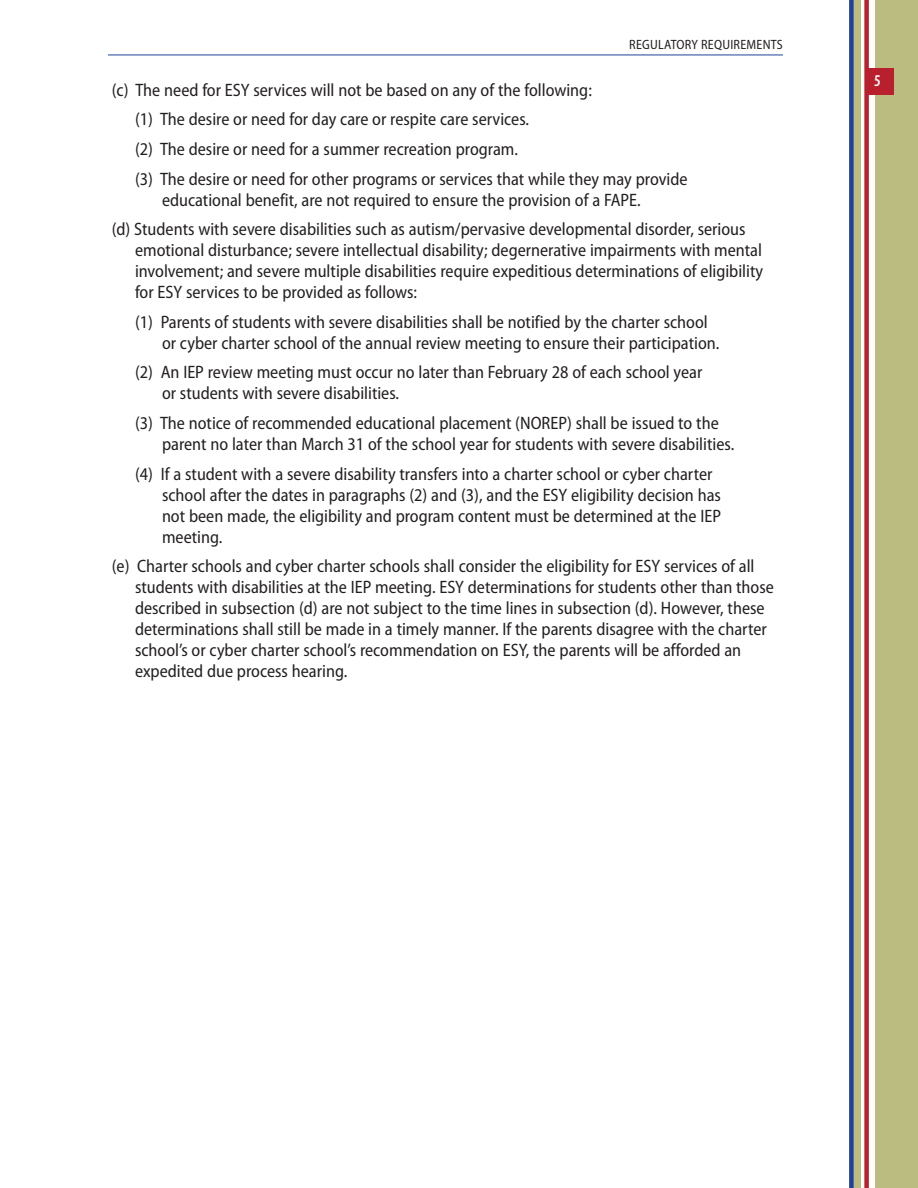
<style>
.page{position:relative;width:918px;height:1188px;background:#fff}
.page>*{position:absolute;margin:0;border:0;box-sizing:border-box;transform-origin:0 0}
.Reg_Style__1{font:semi-condensed 18px/21px "Myriad Pro";color:#231f20}
.Reg_Style__a{font:semi-condensed 18px/21px "Myriad Pro";color:#231f20}
.t1{font:600 condensed 16.5px "Myriad Pro";color:#fff}
.t2{font:semi-condensed 13.5px "Myriad Pro";letter-spacing:.02em;color:#231f20}
</style>
<div class="page">
<svg style="left:849px;top:0;width:69px;height:1188px;background:#a5aa83"></svg>
<div style="left:862px;top:0;width:13px;height:1188px;background:#fff"></div>
<div style="left:867px;top:68px;width:27px;height:27px;background:#b9202e"></div>
<div style="left:864px;top:0;width:5px;height:1188px;background:#b9202e"></div>
<hr style="left:108px;top:55px;width:675px;height:1px;background:#20419a">
<p class="t2" style="left:629px;top:37px;width:155px">REGULATORY REQUIREMENTS</p>
<p class="Reg_Style__a" style="left:112px;top:79px;width:482px">(c) The need for ESY services will not be based on any of the following:</p>
<p class="Reg_Style__1" style="left:135px;top:109px;width:396px">(1) The desire or need for day care or respite care services.</p>
<p class="Reg_Style__1" style="left:135px;top:139px;width:385px">(2) The desire or need for a summer recreation program.</p>
<p class="Reg_Style__1" style="left:162px;top:168px;width:527px;text-indent:-27px">(3) The desire or need for other programs or services that while they may provide educational benefit, are not required to ensure the provision of a FAPE.</p>
<p class="Reg_Style__a" style="left:135px;top:219px;width:630px;text-indent:-23px">(d) Students with severe disabilities such as autism/pervasive developmental disorder, serious emotional disturbance; severe intellectual disability; degernerative impairments with mental involvement; and severe multiple disabilities require expeditious determinations of eligibility for ESY services to be provided as follows:</p>
<p class="Reg_Style__1" style="left:162px;top:312px;width:559px;text-indent:-27px">(1) Parents of students with severe disabilities shall be notified by the charter school or cyber charter school of the annual review meeting to ensure their participation.</p>
<p class="Reg_Style__1" style="left:162px;top:362px;width:542px;text-indent:-27px">(2) An IEP review meeting must occur no later than February 28 of each school year or students with severe disabilities.</p>
<p class="Reg_Style__1" style="left:162px;top:413px;width:574px;text-indent:-27px">(3) The notice of recommended educational placement (NOREP) shall be issued to the parent no later than March 31 of the school year for students with severe disabilities.</p>
<p class="Reg_Style__1" style="left:162px;top:464px;width:561px;text-indent:-27px">(4) If a student with a severe disability transfers into a charter school or cyber charter school after the dates in paragraphs (2) and (3), and the ESY eligibility decision has not been made, the eligibility and program content must be determined at the IEP meeting.</p>
<p class="Reg_Style__a" style="left:135px;top:556px;width:640px;text-indent:-23px">(e) Charter schools and cyber charter schools shall consider the eligibility for ESY services of all students with disabilities at the IEP meeting. ESY determinations for students other than those described in subsection (d) are not subject to the time lines in subsection (d). However, these determinations shall still be made in a timely manner. If the parents disagree with the charter school’s or cyber charter school’s recommendation on ESY, the parents will be afforded an expedited due process hearing.</p>
<p class="t1" style="left:874px;top:71px;width:8px">5</p>
</div>
